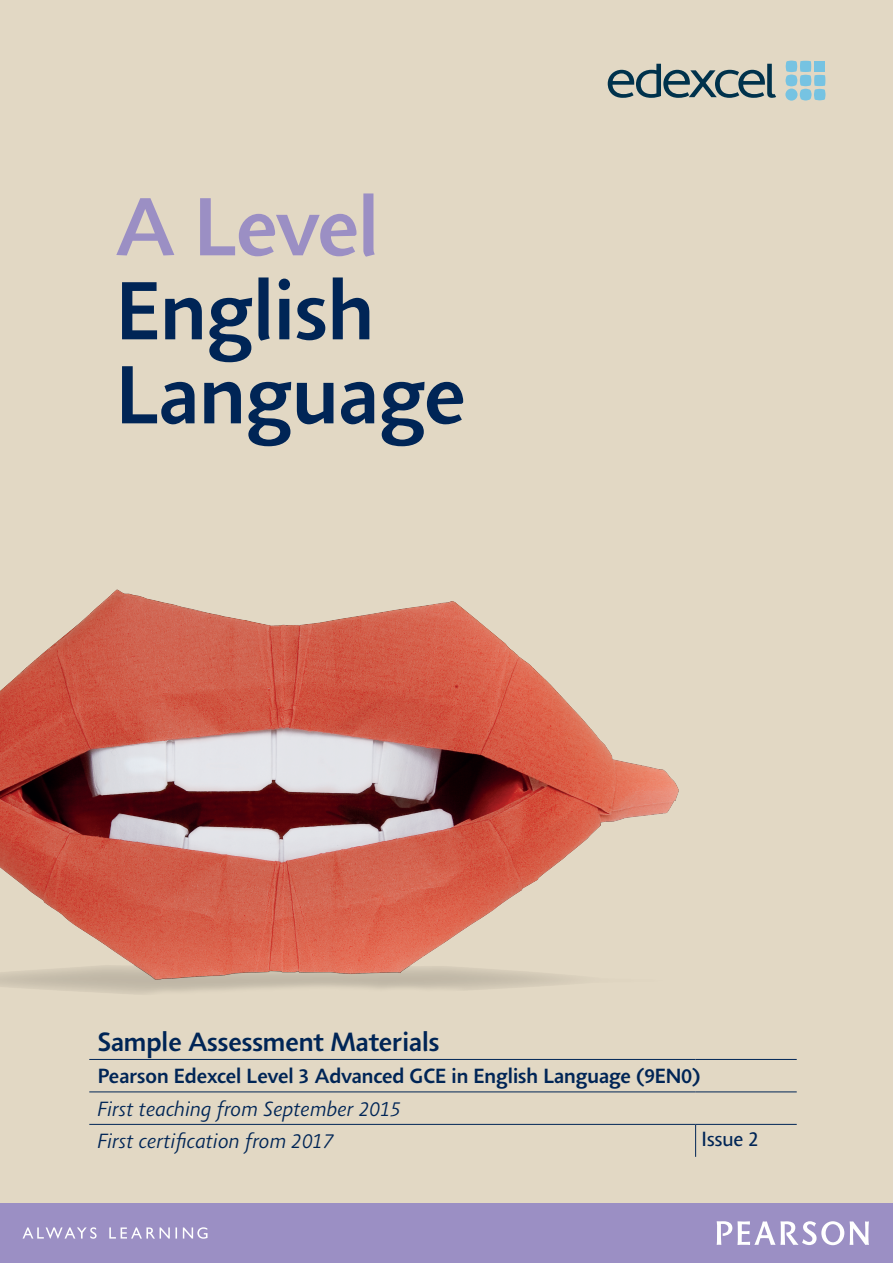
<style>
.page{position:relative;width:893px;height:1263px;background:#e2d8c4}
.page>*{position:absolute;margin:0;border:0;box-sizing:border-box;transform-origin:0 0}
.t1{font:500 84px/84px "Agilita LT Pro";color:#002556}
.t2{font:500 84px "Agilita LT Pro";letter-spacing:-.015em;color:#9b8fc4}
.t3{font:500 27px "Agilita LT Pro";color:#002556}
.t4{font:italic 300 21px/32.4px "Agilita LT Pro";color:#002556}
.t5{font:500 21px "Agilita LT Pro";color:#002556}
.t6{font:21px "Agilita LT Pro";color:#002556}
</style>
<div class="page">
<img style="left:0;top:589px;width:797px;height:545px">
<hr style="left:695px;top:1125px;width:1px;height:32px;background:#002556">
<hr style="left:89px;top:1059px;width:607px;height:1px;background:#002556">
<hr style="left:696px;top:1059px;width:101px;height:1px;background:#002556">
<hr style="left:89px;top:1091px;width:607px;height:1px;background:#002556">
<hr style="left:696px;top:1091px;width:101px;height:1px;background:#002556">
<hr style="left:89px;top:1124px;width:607px;height:1px;background:#002556">
<hr style="left:696px;top:1124px;width:101px;height:1px;background:#002556">
<svg style="left:608px;top:64px;width:168px;height:34px"></svg>
<svg style="left:786px;top:61px;width:39px;height:39px"></svg>
<div style="left:814px;top:61px;width:11px;height:11px;background:#76c3e2"></div>
<div style="left:785px;top:89px;width:12px;height:12px;background:#76c3e2;border-radius:50%"></div>
<div style="left:0;top:1203px;width:893px;height:60px;background:#9b8fc4"></div>
<svg style="left:717px;top:1221px;width:152px;height:24px"></svg>
<svg style="left:23px;top:1227px;width:185px;height:12px"></svg>
<h1 class="t2" style="left:116px;top:168px;width:264px">A Level</h1>
<h1 class="t1" style="left:116px;top:270px;width:351px">English<br>Language</h1>
<p class="t3" style="left:98px;top:1023px;width:343px">Sample Assessment Materials</p>
<p class="t5" style="left:98px;top:1061px;width:604px">Pearson Edexcel Level 3 Advanced GCE in English Language (9EN0)</p>
<p class="t4" style="left:98px;top:1092px;width:305px">First teaching from September 2015<br>First certification from 2017</p>
<p class="t6" style="left:702px;top:1124px;width:59px">Issue 2</p>
</div>
